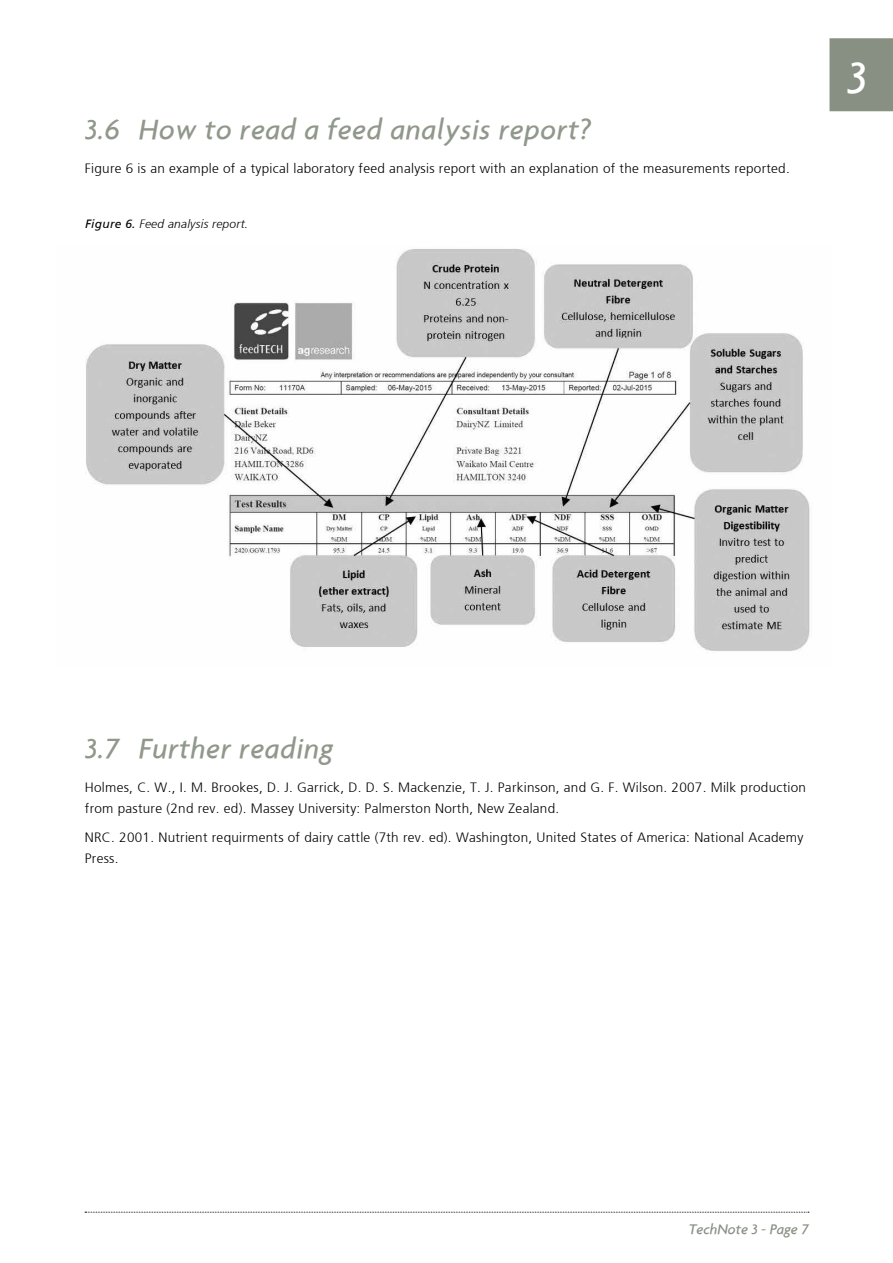
<style>
.page{position:relative;width:893px;height:1263px;background:#fff}
.page>*{position:absolute;margin:0;border:0;box-sizing:border-box;transform-origin:0 0}
.t1{font:italic 500 48px "Agenda";color:#fff}
.t2{font:italic 500 30px "Agenda";letter-spacing:.02em;color:#90988b}
.t3{font:italic 500 15px "Agenda";color:#879082}
.t4{font:300 13.5px/21px "Frutiger";letter-spacing:.02em;color:#000}
.t5{font:italic 300 12px "Frutiger";letter-spacing:.02em;color:#000}
.s1{font-weight:400}
</style>
<div class="page">
<svg style="left:85px;top:1212px;width:724px;height:1px"></svg>
<div style="left:829px;top:38px;width:64px;height:73px;background:#879082"></div>
<img style="left:86px;top:249px;width:724px;height:402px">
<h2 class="t2" style="left:85px;top:111px;width:508px">3.6 How to read a feed analysis report?</h2>
<p class="t4" style="left:85px;top:158px;width:706px">Figure 6 is an example of a typical laboratory feed analysis report with an explanation of the measurements reported.</p>
<p class="t5" style="left:85px;top:217px;width:165px"><span class="s1">Figure 6.</span> Feed analysis report.</p>
<h1 class="t1" style="left:847px;top:48px;width:22px">3</h1>
<h2 class="t2" style="left:85px;top:730px;width:250px">3.7 Further reading</h2>
<p class="t4" style="left:85px;top:776px;width:723px">Holmes, C. W., I. M. Brookes, D. J. Garrick, D. D. S. Mackenzie, T. J. Parkinson, and G. F. Wilson. 2007. Milk production from pasture (2nd rev. ed). Massey University: Palmerston North, New Zealand.</p>
<p class="t4" style="left:85px;top:827px;width:720px">NRC. 2001. Nutrient requirments of dairy cattle (7th rev. ed). Washington, United States of America: National Academy<br>Press.</p>
<p class="t3" style="left:689px;top:1220px;width:121px">TechNote 3 - Page 7</p>
</div>
